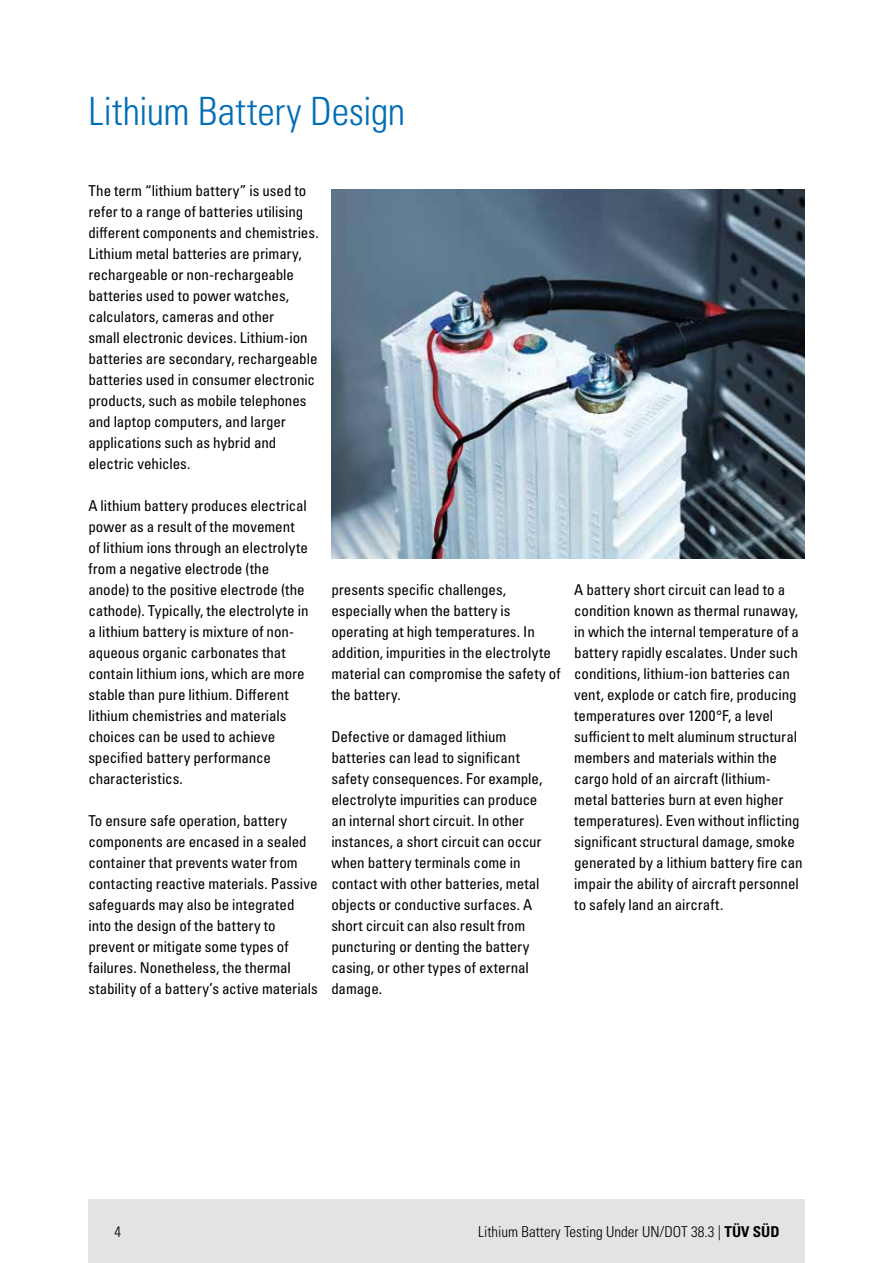
<style>
.page{position:relative;width:893px;height:1263px;background:#fff}
.page>*{position:absolute;margin:0;border:0;box-sizing:border-box;transform-origin:0 0}
.t1{font:39px "Univers LTCYR 47 Light Cond";letter-spacing:-.005em;color:#006db6}
.t2{font:condensed 15px/21px "Univers LTCYR 57";color:#000}
.t3{font:15px "Univers LTCYR 47 Light Cond";color:#000}
.s1{font-family:"Univers LTCYR 67 Bold Cond"}
</style>
<div class="page">
<div style="left:88px;top:1200px;width:717px;height:63px;background:#e2e3e4"></div>
<img style="left:331px;top:189px;width:474px;height:369px">
<h1 class="t1" style="left:88px;top:85px;width:318px">Lithium Battery Design</h1>
<p class="t2" style="left:88px;top:180px;width:232px">The term “lithium battery” is used to refer to a range of batteries utilising different components and chemistries.<br>Lithium metal batteries are primary, rechargeable or non-rechargeable batteries used to power watches, calculators, cameras and other<br>small electronic devices. Lithium-ion batteries are secondary, rechargeable batteries used in consumer electronic products, such as mobile telephones and laptop computers, and larger applications such as hybrid and electric vehicles.</p>
<p class="t2" style="left:88px;top:495px;width:222px">A lithium battery produces electrical power as a result of the movement of lithium ions through an electrolyte from a negative electrode (the anode) to the positive electrode (the cathode). Typically, the electrolyte in a lithium battery is mixture of non&shy;aqueous organic carbonates that contain lithium ions, which are more stable than pure lithium. Different lithium chemistries and materials choices can be used to achieve specified battery performance characteristics.</p>
<p class="t2" style="left:88px;top:810px;width:231px">To ensure safe operation, battery components are encased in a sealed container that prevents water from contacting reactive materials. Passive safeguards may also be integrated into the design of the battery to prevent or mitigate some types of failures. Nonetheless, the thermal stability of a battery’s active materials</p>
<p class="t2" style="left:331px;top:578px;width:231px">presents specific challenges, especially when the battery is operating at high temperatures. In addition, impurities in the electrolyte material can compromise the safety of the battery.</p>
<p class="t2" style="left:331px;top:725px;width:212px">Defective or damaged lithium batteries can lead to significant safety consequences. For example, electrolyte impurities can produce an internal short circuit. In other instances, a short circuit can occur when battery terminals come in contact with other batteries, metal objects or conductive surfaces. A short circuit can also result from puncturing or denting the battery casing, or other types of external damage.</p>
<p class="t2" style="left:574px;top:578px;width:230px">A battery short circuit can lead to a condition known as thermal runaway, in which the internal temperature of a battery rapidly escalates. Under such conditions, lithium-ion batteries can vent, explode or catch fire, producing temperatures over 1200°F, a level sufficient to melt aluminum structural members and materials within the cargo hold of an aircraft (lithium&shy;metal batteries burn at even higher temperatures). Even without inflicting significant structural damage, smoke generated by a lithium battery fire can impair the ability of aircraft personnel to safely land an aircraft.</p>
<p class="t3" style="left:114px;top:1222px;width:8px">4</p>
<p class="t3" style="left:478px;top:1222px;width:303px">Lithium Battery Testing Under UN/DOT 38.3 | <span class="s1">TÜV SÜD</span></p>
</div>
